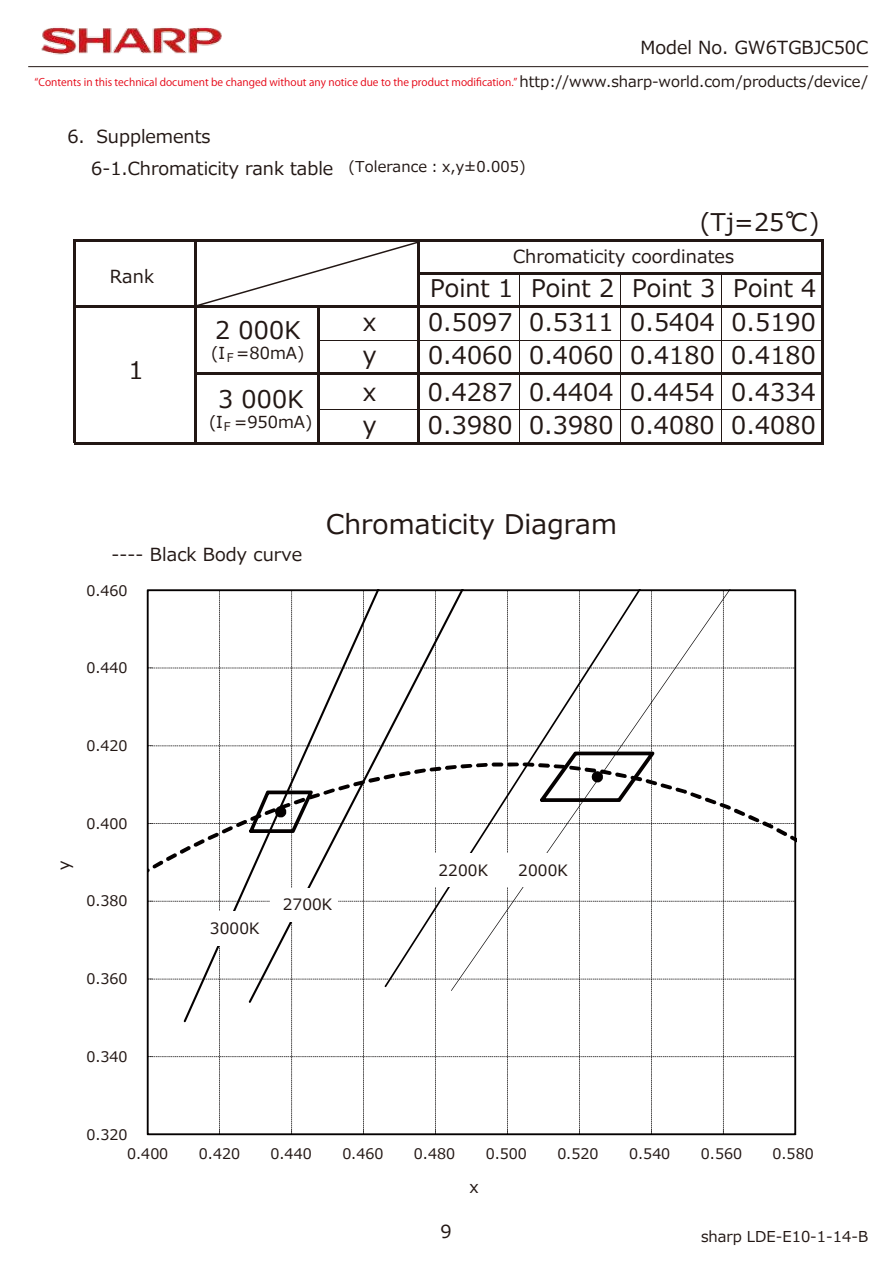
<style>
.page{position:relative;width:893px;height:1263px;background:#fff}
.page>*{position:absolute;margin:0;border:0;box-sizing:border-box;transform-origin:0 0}
.t1{font:27px "Meiryo UI";letter-spacing:.005em;color:#221714}
.t2{font:24.3px/33.2px "Meiryo UI";letter-spacing:.005em;color:#221714}
.t3{font:18px/31.5px "Meiryo UI";color:#221714}
.t4{font:16.5px "Meiryo UI";color:#221714}
.t5{font:15.6px "Meiryo UI";letter-spacing:.005em;color:#221714}
.t6{font:15px "Meiryo UI";letter-spacing:.005em;color:#221714}
.t7{font:14.55px "Meiryo UI";color:#221714}
.t8{font:12px "Meiryo UI";color:#221714}
.t9{font:10.5px "Koz Go Pr 6 N";color:#e50011}
.s1{font-family:"Meiryo UI";font-size:15px;color:#221714}
</style>
<div class="page">
<hr style="left:519px;top:275px;width:1px;height:31px;background:#221714">
<hr style="left:620px;top:275px;width:1px;height:31px;background:#221714">
<hr style="left:721px;top:275px;width:1px;height:31px;background:#221714">
<hr style="left:318px;top:340px;width:99px;height:1px;background:#221714">
<hr style="left:74px;top:239px;width:2px;height:204px;background:#221714">
<hr style="left:194px;top:242px;width:3px;height:203px;background:#221714">
<hr style="left:417px;top:242px;width:2px;height:202px;background:#221714">
<hr style="left:821px;top:239px;width:3px;height:206px;background:#221714">
<hr style="left:519px;top:308px;width:1px;height:135px;background:#221714">
<hr style="left:620px;top:308px;width:1px;height:135px;background:#221714">
<hr style="left:721px;top:308px;width:1px;height:135px;background:#221714">
<hr style="left:76px;top:239px;width:748px;height:3px;background:#221714">
<hr style="left:419px;top:273px;width:405px;height:2px;background:#221714">
<hr style="left:74px;top:306px;width:750px;height:2px;background:#221714">
<hr style="left:419px;top:340px;width:402px;height:1px;background:#221714">
<hr style="left:197px;top:372px;width:627px;height:2px;background:#221714">
<hr style="left:74px;top:443px;width:750px;height:2px;background:#221714">
<svg style="left:197px;top:242px;width:224px;height:64px"></svg>
<hr style="left:317px;top:306px;width:3px;height:139px;background:#221714">
<hr style="left:317px;top:410px;width:504px;height:1px;background:#221714">
<hr style="left:147px;top:590px;width:1px;height:544px;background:#040000">
<svg style="left:701px;top:590px;width:86px;height:172px"></svg>
<svg style="left:502px;top:590px;width:199px;height:172px"></svg>
<svg style="left:147px;top:762px;width:650px;height:374px"></svg>
<svg style="left:184px;top:590px;width:214px;height:432px"></svg>
<svg style="left:249px;top:590px;width:253px;height:413px"></svg>
<svg style="left:540px;top:752px;width:114px;height:50px"></svg>
<svg style="left:249px;top:790px;width:64px;height:43px"></svg>
<div style="left:270px;top:888px;width:67px;height:33px;background:#fff"></div>
<div style="left:192px;top:911px;width:79px;height:34px;background:#fff"></div>
<div style="left:427px;top:853px;width:66px;height:34px;background:#fff"></div>
<div style="left:506px;top:853px;width:67px;height:34px;background:#fff"></div>
<hr style="left:28px;top:66px;width:840px;height:1px;background:#221714">
<img style="left:41px;top:27px;width:181px;height:28px">
<p class="t3" style="left:641px;top:33px;width:229px">Model No. GW6TGBJC50C</p>
<p class="t9" style="left:35px;top:76px;width:835px">“Contents in this technical document be changed without any notice due to the product modification.” <span class="s1">http://www.sharp-world.com/products/device/</span></p>
<p class="t3" style="left:67px;top:122px;width:267px">6．Supplements<br>　　6-1.Chromaticity rank table</p>
<p class="t3" style="left:110px;top:262px;width:46px">Rank</p>
<p class="t2" style="left:128px;top:355px;width:17px">1</p>
<p class="t2" style="left:215px;top:316px;width:87px">2 000K</p>
<p class="t4" style="left:211px;top:346px;width:95px">(I =80mA)</p>
<p class="t8" style="left:227px;top:352px;width:8px">F</p>
<p class="t2" style="left:218px;top:384px;width:87px">3 000K</p>
<p class="t4" style="left:209px;top:415px;width:105px">(I =950mA)</p>
<p class="t8" style="left:224px;top:421px;width:8px">F</p>
<p class="t6" style="left:349px;top:156px;width:179px">(Tolerance︓x,y±0.005)</p>
<p class="t2" style="left:700px;top:207px;width:121px">(Tj=25℃)</p>
<p class="t3" style="left:513px;top:242px;width:222px">Chromaticity coordinates</p>
<p class="t2" style="left:430px;top:274px;width:85px">Point 1</p>
<p class="t2" style="left:632px;top:274px;width:186px">Point 3 Point 4</p>
<p class="t2" style="left:531px;top:274px;width:85px">Point 2</p>
<p class="t2" style="left:428px;top:307px;width:86px">0.5097<br>0.4060</p>
<p class="t2" style="left:529px;top:307px;width:86px">0.5311<br>0.4060</p>
<p class="t2" style="left:363px;top:307px;width:15px">x y</p>
<p class="t2" style="left:630px;top:307px;width:86px">0.5404<br>0.4180</p>
<p class="t2" style="left:731px;top:307px;width:86px">0.5190</p>
<p class="t2" style="left:731px;top:340px;width:86px">0.4180</p>
<p class="t2" style="left:363px;top:378px;width:15px">x y</p>
<p class="t2" style="left:630px;top:378px;width:86px">0.4454<br>0.4080</p>
<p class="t2" style="left:731px;top:378px;width:86px">0.4334</p>
<p class="t2" style="left:428px;top:378px;width:86px">0.4287<br>0.3980</p>
<p class="t2" style="left:529px;top:378px;width:86px">0.4404<br>0.3980</p>
<p class="t2" style="left:731px;top:411px;width:86px">0.4080</p>
<p class="t3" style="left:112px;top:541px;width:192px">---- Black Body curve</p>
<p class="t7" style="left:86px;top:584px;width:43px">0.460</p>
<p class="t1" style="left:326px;top:514px;width:292px">Chromaticity Diagram</p>
<p class="t7" style="left:86px;top:662px;width:43px">0.440</p>
<p class="t7" style="left:86px;top:740px;width:43px">0.420</p>
<p class="t4" style="left:57px;top:870px;width:11px;rotate:-90deg">y</p>
<p class="t7" style="left:86px;top:817px;width:43px">0.400</p>
<p class="t7" style="left:86px;top:895px;width:43px">0.380</p>
<p class="t7" style="left:86px;top:973px;width:43px">0.360</p>
<p class="t5" style="left:210px;top:917px;width:51px">3000K</p>
<p class="t5" style="left:283px;top:898px;width:51px">2700K</p>
<p class="t5" style="left:438px;top:864px;width:51px">2200K</p>
<p class="t5" style="left:518px;top:864px;width:51px">2000K</p>
<p class="t7" style="left:86px;top:1051px;width:43px">0.340</p>
<p class="t7" style="left:86px;top:1128px;width:43px">0.320</p>
<p class="t7" style="left:127px;top:1148px;width:43px">0.400</p>
<p class="t7" style="left:199px;top:1148px;width:43px">0.420</p>
<p class="t7" style="left:271px;top:1148px;width:43px">0.440</p>
<p class="t7" style="left:342px;top:1148px;width:43px">0.460</p>
<p class="t7" style="left:414px;top:1148px;width:43px">0.480</p>
<p class="t7" style="left:486px;top:1148px;width:43px">0.500</p>
<p class="t7" style="left:557px;top:1148px;width:43px">0.520</p>
<p class="t7" style="left:629px;top:1148px;width:43px">0.540</p>
<p class="t7" style="left:701px;top:1148px;width:43px">0.560</p>
<p class="t7" style="left:772px;top:1148px;width:43px">0.580</p>
<p class="t4" style="left:469px;top:1180px;width:11px">x</p>
<p class="t3" style="left:441px;top:1217px;width:13px">9</p>
<p class="t6" style="left:701px;top:1230px;width:168px">sharp LDE-E10-1-14-B</p>
</div>
